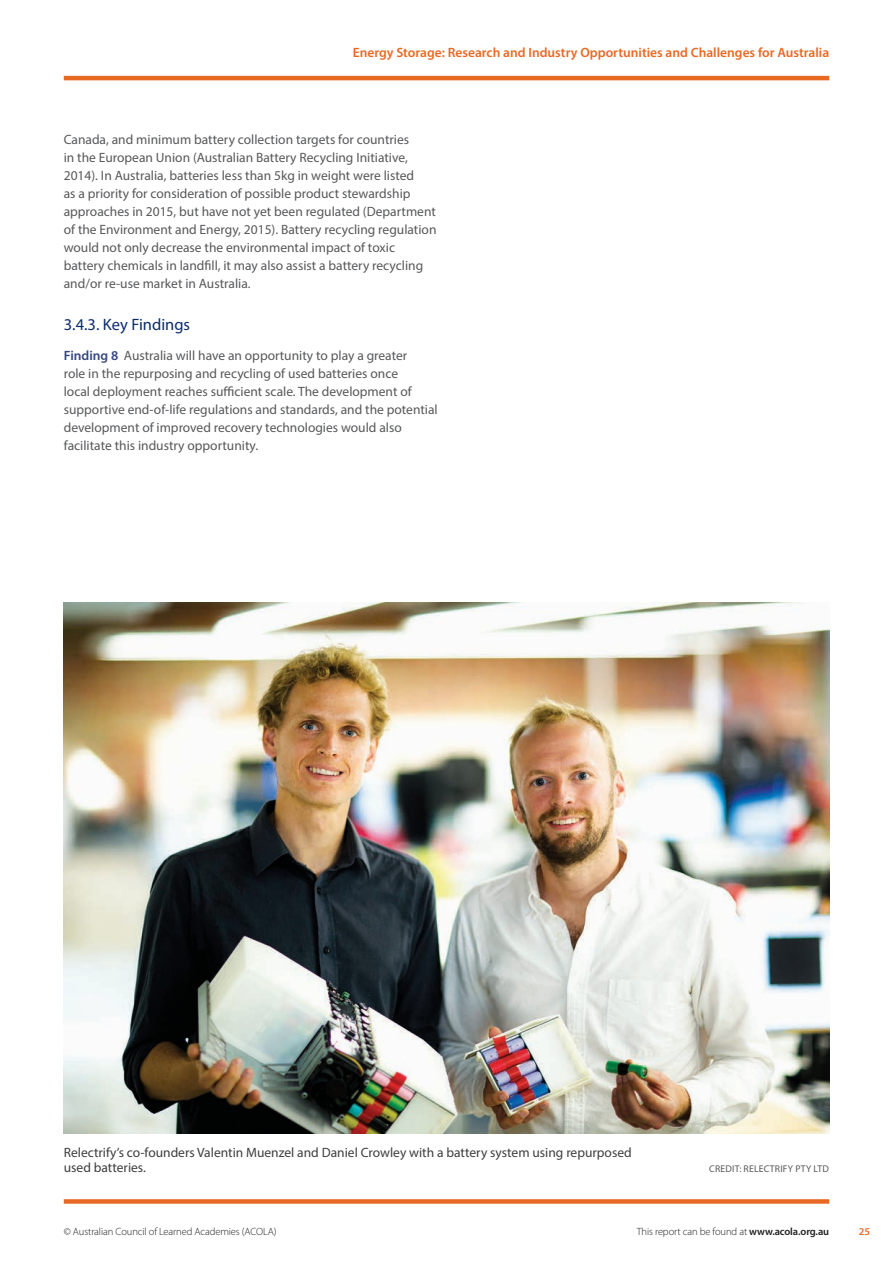
<style>
.page{position:relative;width:893px;height:1263px;background:#fff}
.page>*{position:absolute;margin:0;border:0;box-sizing:border-box;transform-origin:0 0}
.Heading_3{font:16.5px "Myriad Pro";color:#0d2b6d}
.Body{font:13.5px/18px "Myriad Pro";color:#57585a}
.Table_body{font:13.5px/15px "Myriad Pro";color:#3e3e3f}
.t1{font:600 13.5px "Myriad Pro";color:#e86924}
.t2{font:300 10.5px "Myriad Pro";letter-spacing:-.01em;color:#231f20}
.t3{font:600 10.5px "Myriad Pro";color:#e86924}
.Table_body-2{font:9.75px "Myriad Pro";letter-spacing:.02em;color:#57585a}
.s1{font-weight:600;color:#354780}
.s2{font-weight:600}
</style>
<div class="page">
<hr style="left:64px;top:76px;width:765px;height:4px;background:#e86924">
<div style="left:64px;top:1199px;width:765px;height:5px;background:#e86924"></div>
<img style="left:64px;top:602px;width:765px;height:531px">
<p class="t1" style="left:353px;top:44px;width:478px">Energy Storage: Research and Industry Opportunities and Challenges for Australia</p>
<p class="Body" style="left:64px;top:130px;width:374px">Canada, and minimum battery collection targets for countries<br>in the European Union (Australian Battery Recycling Initiative, 2014). In Australia, batteries less than 5kg in weight were listed<br>as a priority for consideration of possible product stewardship approaches in 2015, but have not yet been regulated (Department of the Environment and Energy, 2015). Battery recycling regulation would not only decrease the environmental impact of toxic battery chemicals in landfill, it may also assist a battery recycling and/or re-use market in Australia.</p>
<p class="Heading_3" style="left:64px;top:314px;width:128px">3.4.3. Key Findings</p>
<p class="Body" style="left:64px;top:346px;width:376px"><span class="s1">Finding 8</span> Australia will have an opportunity to play a greater<br>role in the repurposing and recycling of used batteries once<br>local deployment reaches sufficient scale. The development of supportive end-of-life regulations and standards, and the potential development of improved recovery technologies would also facilitate this industry opportunity.</p>
<p class="Table_body" style="left:64px;top:1145px;width:569px">Relectrify’s co-founders Valentin Muenzel and Daniel Crowley with a battery system using repurposed used batteries.</p>
<p class="Table_body-2" style="left:709px;top:1163px;width:121px">CREDIT: RELECTRIFY PTY LTD</p>
<p class="t2" style="left:64px;top:1225px;width:214px">© Australian Council of Learned Academies (ACOLA)</p>
<p class="t2" style="left:637px;top:1225px;width:194px">This report can be found at <span class="s2">www.acola.org.au</span></p>
<p class="t3" style="left:859px;top:1225px;width:13px">25</p>
</div>
